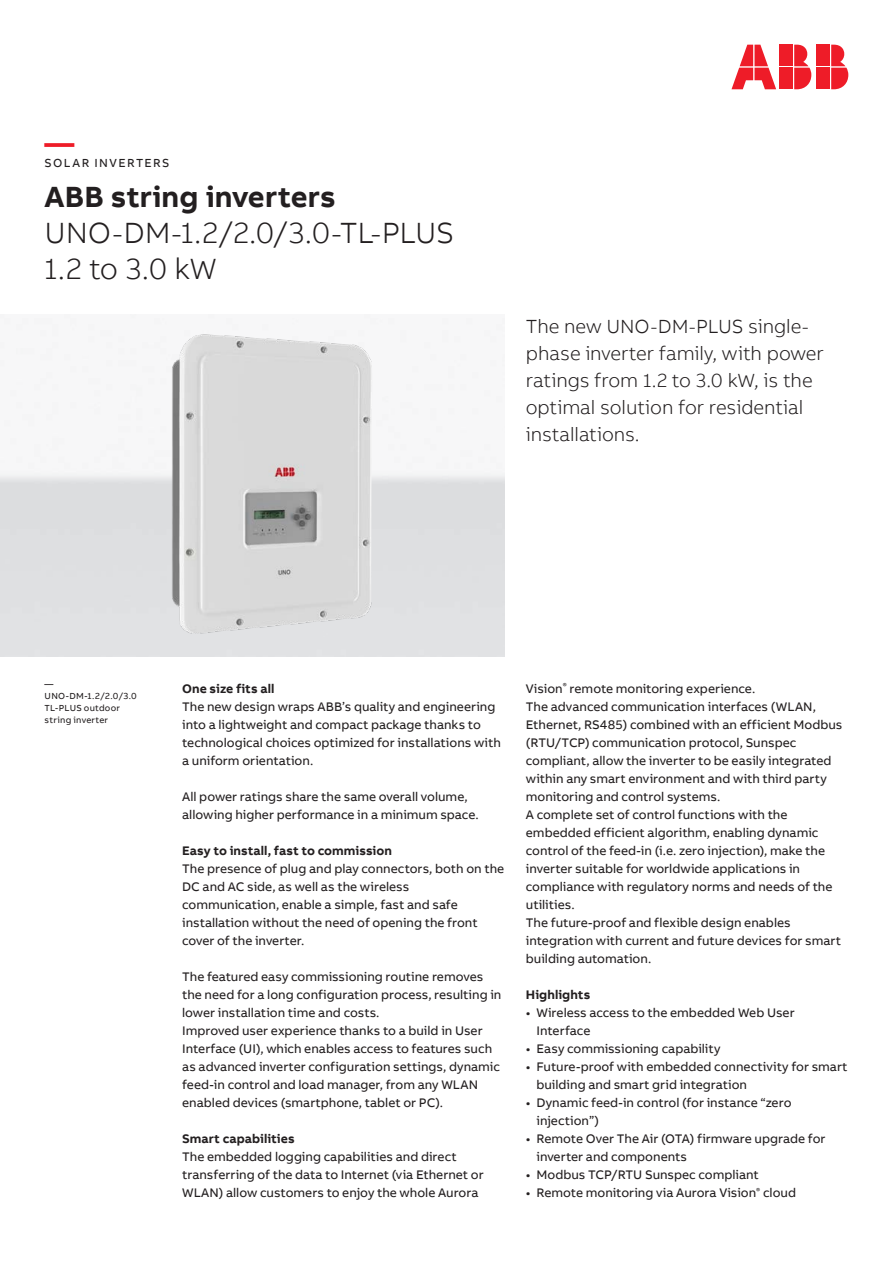
<style>
.page{position:relative;width:893px;height:1263px;background:#fff}
.page>*{position:absolute;margin:0;border:0;box-sizing:border-box;transform-origin:0 0}
.Subheadline_M_20pt_2{font:300 30px "AB Bvoice";letter-spacing:-.01em;color:#231f20}
.Headline_M_20pt_24pt{font:700 30px "AB Bvoice";letter-spacing:.005em;color:#231f20}
.Headline_M_20pt_24pt-2{font:700 30px "AB Bvoice";color:#ee1c28}
.Lead_13pt_18pt{font:300 19.5px/27px "AB Bvoice";letter-spacing:-.005em;color:#231f20}
.Copytext_8_5pt_12pt{font:12.75px/18px "AB Bvoice";color:#231f20}
.Paragraph_Title_8_5p{font:700 12.75px "AB Bvoice";letter-spacing:.005em;color:#231f20}
.Category_M_8pt_9_6pt{font:12px "AB Bvoice";letter-spacing:.12em;color:#231f20}
.Caption_6pt_8pt{font:9px/12px "AB Bvoice";letter-spacing:.025em;color:#231f20}
</style>
<div class="page">
<div style="left:817px;top:45px;width:13px;height:21px;background:#ee1c28"></div>
<div style="left:817px;top:68px;width:13px;height:21px;background:#ee1c28"></div>
<svg style="left:831px;top:45px;width:17px;height:44px"></svg>
<svg style="left:731px;top:45px;width:45px;height:44px"></svg>
<div style="left:780px;top:45px;width:13px;height:21px;background:#ee1c28"></div>
<div style="left:780px;top:68px;width:13px;height:21px;background:#ee1c28"></div>
<svg style="left:794px;top:45px;width:17px;height:44px"></svg>
<img style="left:78px;top:314px;width:365px;height:343px">
<p class="Headline_M_20pt_24pt-2" style="left:45px;top:123px;width:31px">—</p>
<p class="Category_M_8pt_9_6pt" style="left:45px;top:156px;width:126px">SOLAR INVERTERS</p>
<p class="Headline_M_20pt_24pt" style="left:45px;top:177px;width:293px">ABB string inverters</p>
<p class="Subheadline_M_20pt_2" style="left:45px;top:215px;width:411px">UNO-DM-1.2/2.0/3.0-TL-PLUS</p>
<p class="Subheadline_M_20pt_2" style="left:45px;top:251px;width:173px">1.2 to 3.0 kW</p>
<p class="Lead_13pt_18pt" style="left:526px;top:313px;width:300px">The new UNO-DM-PLUS single&shy;phase inverter family, with power ratings from 1.2 to 3.0 kW, is the optimal solution for residential installations.</p>
<p class="Caption_6pt_8pt" style="left:45px;top:678px;width:10px">—</p>
<p class="Caption_6pt_8pt" style="left:45px;top:690px;width:94px">UNO-DM-1.2/2.0/3.0</p>
<p class="Caption_6pt_8pt" style="left:45px;top:702px;width:77px">TL-PLUS outdoor string inverter</p>
<p class="Paragraph_Title_8_5p" style="left:182px;top:680px;width:94px">One size fits all</p>
<p class="Copytext_8_5pt_12pt" style="left:182px;top:697px;width:315px">The new design wraps ABB’s quality and engineering into a lightweight and compact package thanks to</p>
<p class="Copytext_8_5pt_12pt" style="left:182px;top:733px;width:320px">technological choices optimized for installations with a uniform orientation.</p>
<p class="Copytext_8_5pt_12pt" style="left:182px;top:787px;width:298px">All power ratings share the same overall volume, allowing higher performance in a minimum space.</p>
<p class="Paragraph_Title_8_5p" style="left:182px;top:842px;width:211px">Easy to install, fast to commission</p>
<p class="Copytext_8_5pt_12pt" style="left:182px;top:859px;width:324px">The presence of plug and play connectors, both on the DC and AC side, as well as the wireless communication, enable a simple, fast and safe installation without the need of opening the front cover of the inverter.</p>
<p class="Copytext_8_5pt_12pt" style="left:182px;top:967px;width:321px">The featured easy commissioning routine removes the need for a long configuration process, resulting in lower installation time and costs.</p>
<p class="Copytext_8_5pt_12pt" style="left:182px;top:1021px;width:319px">Improved user experience thanks to a build in User Interface (UI), which enables access to features such as advanced inverter configuration settings, dynamic feed-in control and load manager, from any WLAN enabled devices (smartphone, tablet or PC).</p>
<p class="Paragraph_Title_8_5p" style="left:182px;top:1130px;width:114px">Smart capabilities</p>
<p class="Copytext_8_5pt_12pt" style="left:182px;top:1147px;width:303px">The embedded logging capabilities and direct transferring of the data to Internet (via Ethernet or<br>WLAN) allow customers to enjoy the whole Aurora</p>
<p class="Copytext_8_5pt_12pt" style="left:526px;top:679px;width:231px">Vision<sup>®</sup> remote monitoring experience.</p>
<p class="Copytext_8_5pt_12pt" style="left:526px;top:697px;width:318px">The advanced communication interfaces (WLAN, Ethernet, RS485) combined with an efficient Modbus (RTU/TCP) communication protocol, Sunspec compliant, allow the inverter to be easily integrated within any smart environment and with third party monitoring and control systems.</p>
<p class="Copytext_8_5pt_12pt" style="left:526px;top:805px;width:308px">A complete set of control functions with the embedded efficient algorithm, enabling dynamic control of the feed-in (i.e. zero injection), make the inverter suitable for worldwide applications in compliance with regulatory norms and needs of the utilities.</p>
<p class="Copytext_8_5pt_12pt" style="left:526px;top:913px;width:317px">The future-proof and flexible design enables integration with current and future devices for smart building automation.</p>
<p class="Paragraph_Title_8_5p" style="left:526px;top:986px;width:66px">Highlights</p>
<p class="Copytext_8_5pt_12pt" style="left:536px;top:1003px;width:260px;text-indent:-11px">• Wireless access to the embedded Web User<br>Interface</p>
<p class="Copytext_8_5pt_12pt" style="left:526px;top:1039px;width:196px">• Easy commissioning capability</p>
<p class="Copytext_8_5pt_12pt" style="left:536px;top:1057px;width:313px;text-indent:-11px">• Future-proof with embedded connectivity for smart building and smart grid integration</p>
<p class="Copytext_8_5pt_12pt" style="left:536px;top:1093px;width:256px;text-indent:-11px">• Dynamic feed-in control (for instance “zero injection”)</p>
<p class="Copytext_8_5pt_12pt" style="left:536px;top:1129px;width:290px;text-indent:-11px">• Remote Over The Air (OTA) firmware upgrade for inverter and components</p>
<p class="Copytext_8_5pt_12pt" style="left:526px;top:1165px;width:235px">• Modbus TCP/RTU Sunspec compliant</p>
<p class="Copytext_8_5pt_12pt" style="left:526px;top:1183px;width:272px">• Remote monitoring via Aurora Vision<sup>®</sup> cloud</p>
</div>
